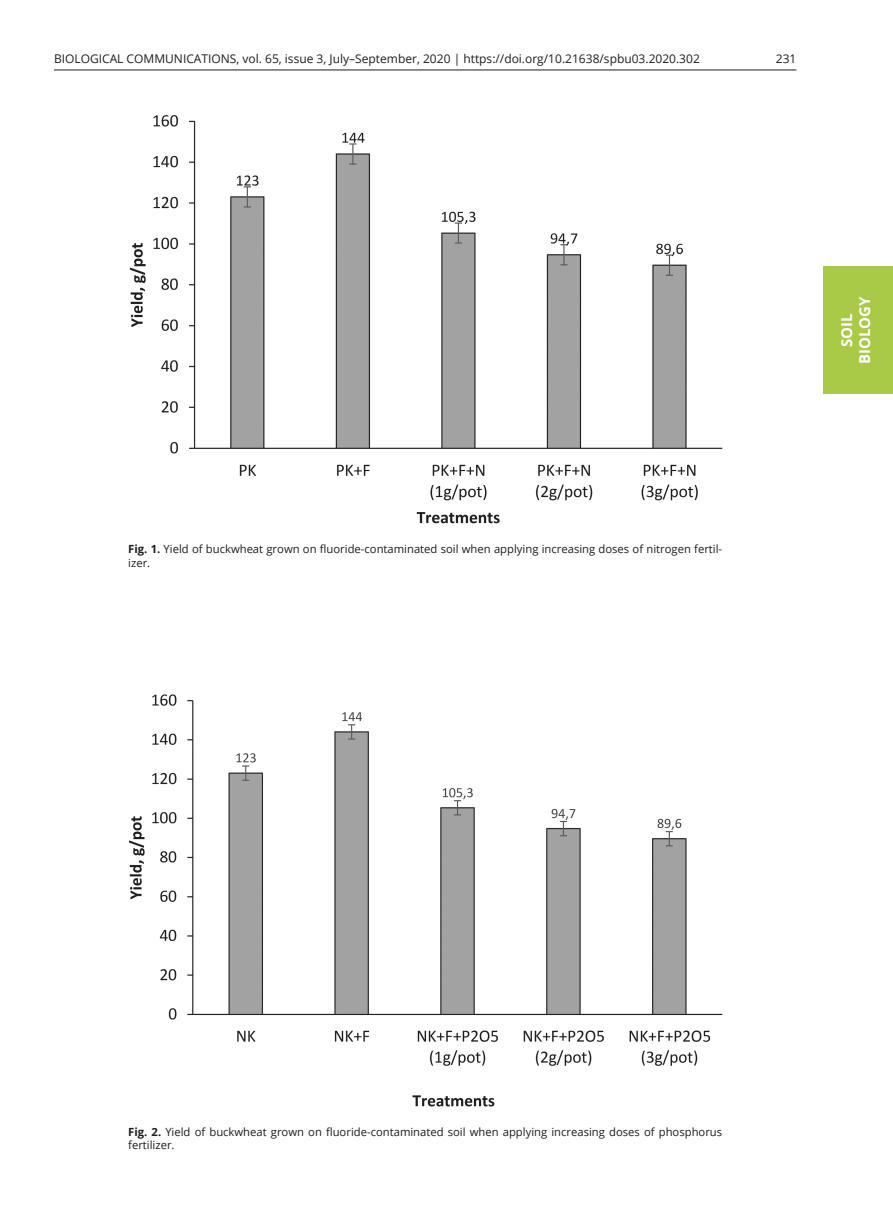
<style>
.page{position:relative;width:893px;height:1212px;background:#fff}
.page>*{position:absolute;margin:0;border:0;box-sizing:border-box;transform-origin:0 0}
.t1{font:700 15px/18px "Open Sans";color:#fff;text-align:center}
.t2{font:12px "Open Sans";color:#1d1d1b}
.t3{font:11.25px/13.5px "Open Sans";color:#1d1d1b}
.s1{font-weight:700}
</style>
<div class="page">
<hr style="left:54px;top:70px;width:742px;height:1px;background:#1d1d1b">
<div style="left:823px;top:267px;width:70px;height:127px;background:#a9ca47"></div>
<img style="left:129px;top:115px;width:593px;height:409px">
<img style="left:129px;top:694px;width:593px;height:413px">
<p class="t2" style="left:54px;top:51px;width:647px">BIOLOGICAL COMMUNICATIONS, vol. 65, issue 3, July–September, 2020 | https://doi.org/10.21638/spbu03.2020.302</p>
<p class="t2" style="left:776px;top:51px;width:22px">231</p>
<p class="t3" style="left:128px;top:542px;width:595px"><span class="s1">Fig. 1.</span> Yield of buckwheat grown on fluoride-contaminated soil when applying increasing doses of nitrogen fertil&shy;izer.</p>
<h1 class="t1" style="left:837px;top:364px;width:69px;rotate:-90deg">SOIL<br>BIOLOGY</h1>
<p class="t3" style="left:128px;top:1125px;width:595px"><span class="s1">Fig. 2.</span> Yield of buckwheat grown on fluoride-contaminated soil when applying increasing doses of phosphorus fertilizer.</p>
</div>
